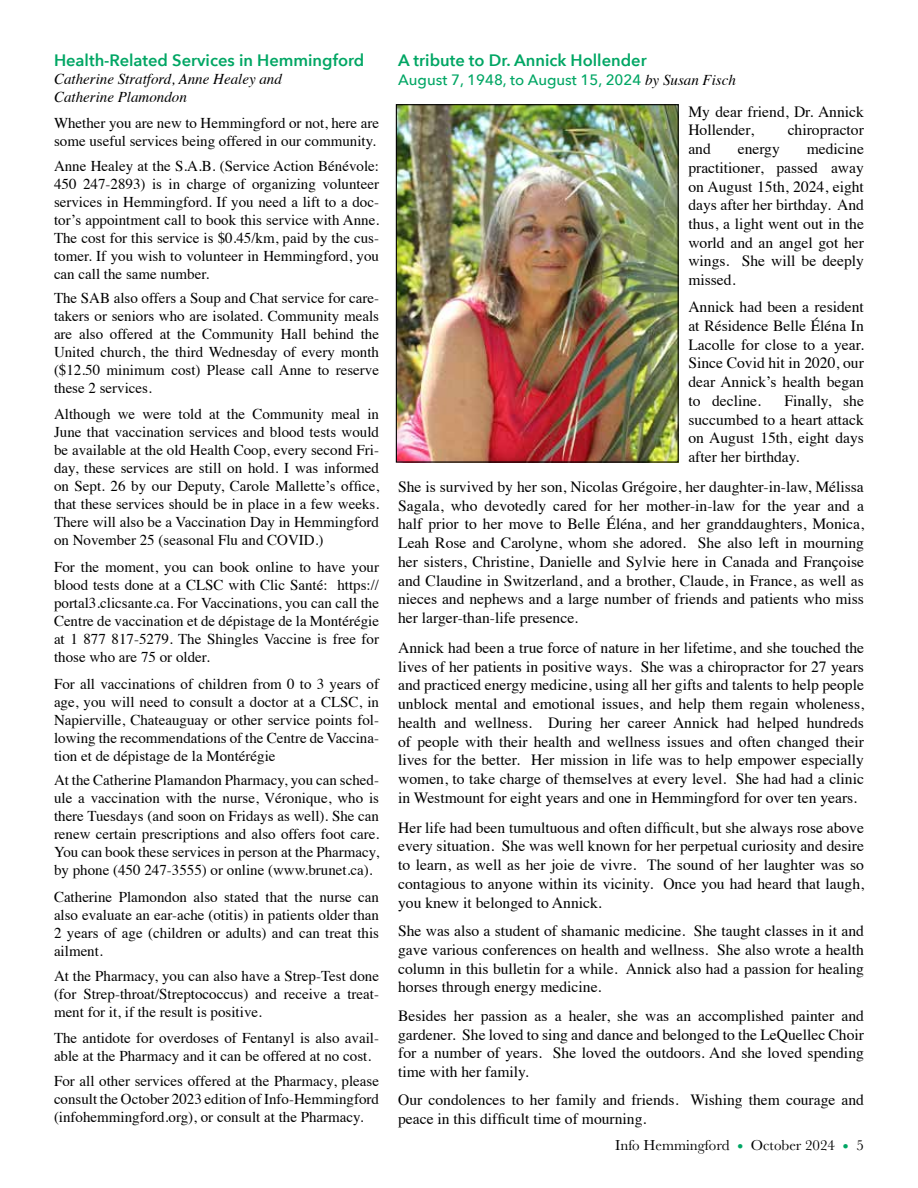
<style>
.page{position:relative;width:918px;height:1188px;background:#fff}
.page>*{position:absolute;margin:0;border:0;box-sizing:border-box;transform-origin:0 0}
.t1{font:600 16.5px "Avenir Next";color:#00a664}
.t2{font:15.6px/18.8px "Times";color:#000;text-align:justify}
.t3{font:15px/18px "Times";color:#000;text-align:justify}
.t4{font:italic 15px/18px "Times";color:#000}
.t5{font:500 15px "Avenir Next";color:#00a664}
.t6{font:15px "Baskerville";color:#000}
.s1{font-family:"Times";font-weight:400;font-style:italic;color:#000}
.s2{font-size:18px;color:#00a664}
</style>
<div class="page">
<img style="left:398px;top:106px;width:279px;height:355px">
<div style="left:396px;top:104px;width:283px;height:359px;border:1px solid #000"></div>
<p class="t1" style="left:54px;top:46px;width:312px">Health-Related Services in Hemmingford</p>
<p class="t4" style="left:54px;top:69px;width:229px">Catherine Stratford, Anne Healey and<br>Catherine Plamondon</p>
<p class="t3" style="left:54px;top:112px;width:327px">Whether you are new to Hemmingford or not, here are some useful services being offered in our community.</p>
<p class="t3" style="left:54px;top:156px;width:327px">Anne Healey at the S.A.B. (Service Action Bénévole:<br>450 247-2893) is in charge of organizing volunteer services in Hemmingford. If you need a lift to a doc&shy;tor’s appointment call to book this service with Anne.<br>The cost for this service is $0.45/km, paid by the cus&shy;tomer. If you wish to volunteer in Hemmingford, you can call the same number.</p>
<p class="t3" style="left:54px;top:288px;width:327px">The SAB also offers a Soup and Chat service for care&shy;takers or seniors who are isolated. Community meals are also offered at the Community Hall behind the United church, the third Wednesday of every month ($12.50 minimum cost) Please call Anne to reserve these 2 services.</p>
<p class="t3" style="left:54px;top:403px;width:327px">Although we were told at the Community meal in June that vaccination services and blood tests would be available at the old Health Coop, every second Fri&shy;day, these services are still on hold. I was informed on Sept. 26 by our Deputy, Carole Mallette’s office, that these services should be in place in a few weeks.<br>There will also be a Vaccination Day in Hemmingford on November 25 (seasonal Flu and COVID.)</p>
<p class="t3" style="left:54px;top:556px;width:327px">For the moment, you can book online to have your blood tests done at a CLSC with Clic Santé: https:// portal3.clicsante.ca. For Vaccinations, you can call the Centre de vaccination et de dépistage de la Montérégie at 1 877 817-5279. The Shingles Vaccine is free for those who are 75 or older.</p>
<p class="t3" style="left:54px;top:673px;width:327px">For all vaccinations of children from 0 to 3 years of age, you will need to consult a doctor at a CLSC, in Napierville, Chateauguay or other service points fol&shy;lowing the recommendations of the Centre de Vaccina&shy;tion et de dépistage de la Montérégie</p>
<p class="t3" style="left:54px;top:769px;width:327px">At the Catherine Plamandon Pharmacy, you can sched&shy;ule a vaccination with the nurse, Véronique, who is there Tuesdays (and soon on Fridays as well). She can renew certain prescriptions and also offers foot care.<br>You can book these services in person at the Pharmacy, by phone (450 247-3555) or online (www.brunet.ca).</p>
<p class="t3" style="left:54px;top:886px;width:327px">Catherine Plamondon also stated that the nurse can also evaluate an ear-ache (otitis) in patients older than 2 years of age (children or adults) and can treat this ailment.</p>
<p class="t3" style="left:54px;top:966px;width:327px">At the Pharmacy, you can also have a Strep-Test done (for Strep-throat/Streptococcus) and receive a treat&shy;ment for it, if the result is positive.</p>
<p class="t3" style="left:54px;top:1027px;width:327px">The antidote for overdoses of Fentanyl is also avail&shy;able at the Pharmacy and it can be offered at no cost.</p>
<p class="t3" style="left:54px;top:1071px;width:327px">For all other services offered at the Pharmacy, please consult the October 2023 edition of Info-Hemmingford (infohemmingford.org), or consult at the Pharmacy.</p>
<p class="t1" style="left:398px;top:46px;width:250px">A tribute to Dr. Annick Hollender</p>
<p class="t5" style="left:398px;top:67px;width:339px">August 7, 1948, to August 15, 2024 <span class="s1">by Susan Fisch</span></p>
<p class="t2" style="left:688px;top:101px;width:177px">My dear friend, Dr. Annick<br>Hollender,</p>
<p class="t2" style="left:788px;top:119px;width:78px">chiropractor</p>
<p class="t2" style="left:688px;top:138px;width:177px;text-indent:118px">medicine practitioner, passed away on August 15th, 2024, eight days after her birthday. And thus, a light went out in the world and an angel got her wings. She will be deeply missed.</p>
<p class="t2" style="left:688px;top:296px;width:177px">Annick had been a resident at Résidence Belle Éléna In Lacolle for close to a year.<br>Since Covid hit in 2020, our dear Annick’s health began to decline.</p>
<p class="t2" style="left:688px;top:138px;width:24px">and</p>
<p class="t2" style="left:738px;top:138px;width:44px">energy</p>
<p class="t2" style="left:688px;top:390px;width:177px;text-indent:96px">Finally, she succumbed to a heart attack on August 15th, eight days after her birthday.</p>
<p class="t2" style="left:398px;top:476px;width:467px">She is survived by her son, Nicolas Grégoire, her daughter-in-law, Mélissa Sagala, who devotedly cared for her mother-in-law for the year and a half prior to her move to Belle Éléna, and her granddaughters, Monica, Leah Rose and Carolyne, whom she adored. She also left in mourning her sisters, Christine, Danielle and Sylvie here in Canada and Françoise and Claudine in Switzerland, and a brother, Claude, in France, as well as nieces and nephews and a large number of friends and patients who miss her larger-than-life presence.</p>
<p class="t2" style="left:398px;top:637px;width:467px">Annick had been a true force of nature in her lifetime, and she touched the lives of her patients in positive ways. She was a chiropractor for 27 years and practiced energy medicine, using all her gifts and talents to help people unblock mental and emotional issues, and help them regain wholeness, health and wellness. During her career Annick had helped hundreds of people with their health and wellness issues and often changed their lives for the better. Her mission in life was to help empower especially women, to take charge of themselves at every level. She had had a clinic in Westmount for eight years and one in Hemmingford for over ten years.</p>
<p class="t2" style="left:398px;top:817px;width:467px">Her life had been tumultuous and often difficult, but she always rose above every situation. She was well known for her perpetual curiosity and desire to learn, as well as her joie de vivre. The sound of her laughter was so contagious to anyone within its vicinity. Once you had heard that laugh, you knew it belonged to Annick.</p>
<p class="t2" style="left:398px;top:920px;width:467px">She was also a student of shamanic medicine. She taught classes in it and gave various conferences on health and wellness. She also wrote a health column in this bulletin for a while. Annick also had a passion for healing horses through energy medicine.</p>
<p class="t2" style="left:398px;top:1005px;width:467px">Besides her passion as a healer, she was an accomplished painter and gardener. She loved to sing and dance and belonged to the LeQuellec Choir for a number of years. She loved the outdoors. And she loved spending time with her family.</p>
<p class="t2" style="left:398px;top:1090px;width:467px">Our condolences to her family and friends. Wishing them courage and peace in this difficult time of mourning.</p>
<p class="t6" style="left:615px;top:1136px;width:250px">Info Hemmingford <span class="s2">•</span> October 2024 <span class="s2">•</span> 5</p>
</div>
